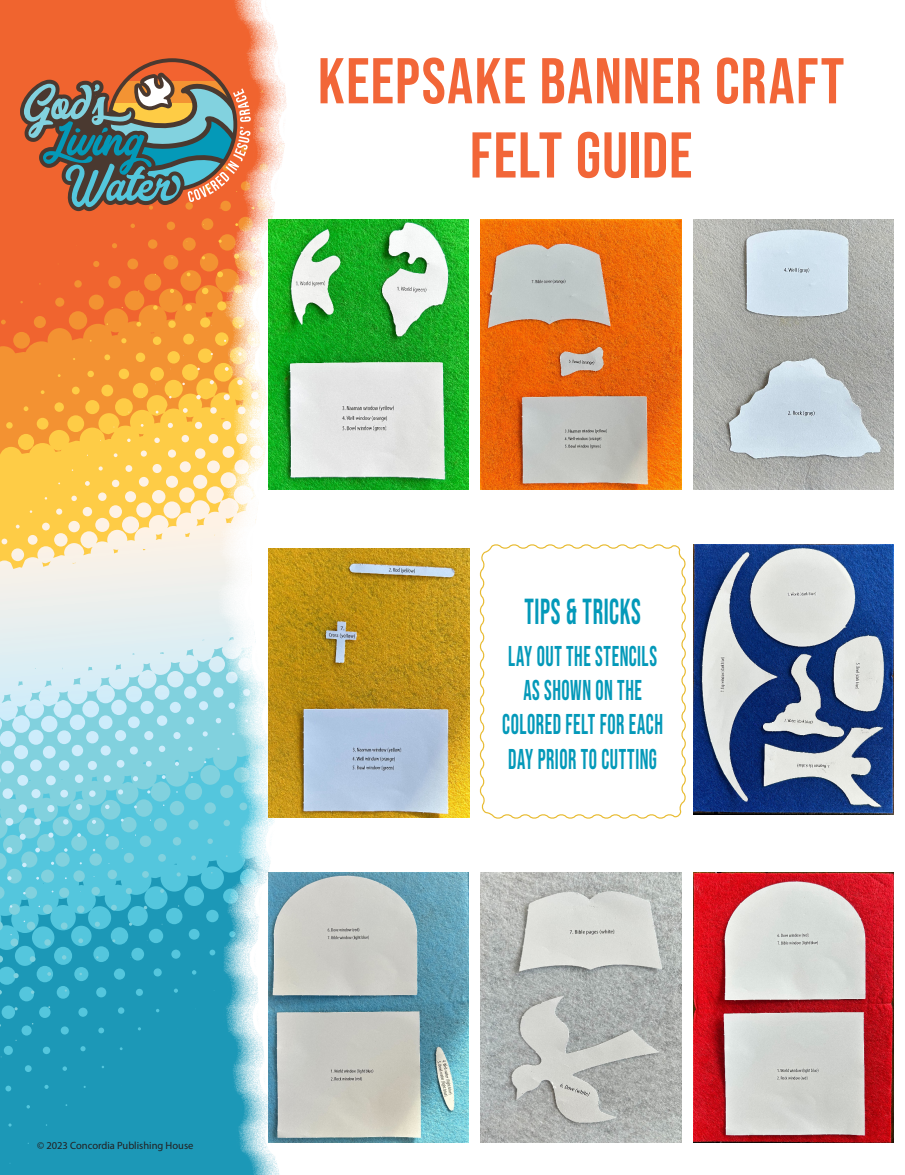
<style>
.page{position:relative;width:905px;height:1175px;background:#fff}
.page>*{position:absolute;margin:0;border:0;box-sizing:border-box;transform-origin:0 0}
.t1{font:700 64.5px/74.2px "Bebas Neue Pro";letter-spacing:.02em;color:#f26638;text-align:center}
.t2{font:36px "Bebas Neue";letter-spacing:.025em;color:#0499b9;scale:.72 1}
.t3{font:28.5px/34.2px "Bebas Neue";letter-spacing:.025em;color:#0499b9;text-align:center;scale:.72 1}
.indicia{font:10.5px "Myriad Pro";color:#231f20}
</style>
<div class="page">
<svg style="left:0;top:0;width:303px;height:1174px;background:#adb8a5"></svg>
<svg style="left:120px;top:60px;width:104px;height:13px"></svg>
<svg style="left:20px;top:73px;width:231px;height:138px;background:#8c7a67"></svg>
<img style="left:269px;top:220px;width:200px;height:269px">
<img style="left:693px;top:544px;width:200px;height:270px">
<img style="left:693px;top:872px;width:200px;height:270px">
<img style="left:693px;top:220px;width:200px;height:269px">
<img style="left:481px;top:872px;width:200px;height:270px">
<img style="left:481px;top:220px;width:200px;height:269px">
<img style="left:269px;top:548px;width:201px;height:270px">
<img style="left:269px;top:872px;width:200px;height:270px">
<svg style="left:479px;top:544px;width:207px;height:275px"></svg>
<p class="t1" style="left:318px;top:43px;width:528px">KEEPSAKE BANNER CRAFT<br>FELT GUIDE</p>
<p class="indicia" style="left:37px;top:1139px;width:158px">© 2023 Concordia Publishing House</p>
<p class="t2" style="left:524px;top:591px;width:163px">TIPS &amp; TRICKS</p>
<p class="t3" style="left:502px;top:638px;width:225px">LAY OUT THE STENCILS<br>AS SHOWN ON THE<br>COLORED FELT FOR EACH<br>DAY PRIOR TO CUTTING</p>
</div>
